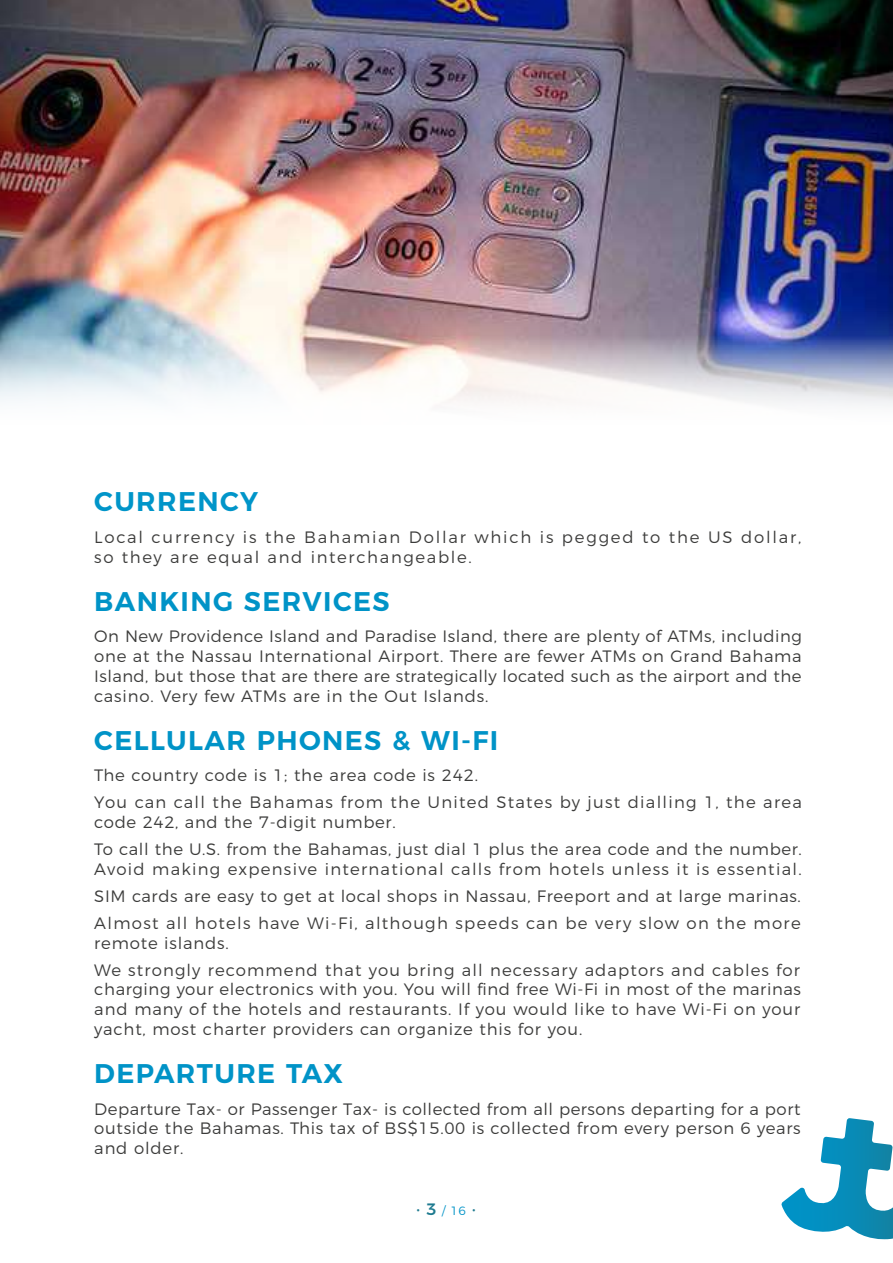
<style>
.page{position:relative;width:893px;height:1263px;background:#fff}
.page>*{position:absolute;margin:0;border:0;box-sizing:border-box;transform-origin:0 0}
.t1{font:600 27px "Montserrat";letter-spacing:.05em;color:#0093c7}
.t2{font:600 27px "Montserrat";letter-spacing:.05em;color:#0095c9}
.t3{font:300 16.5px/19.8px "Montserrat";letter-spacing:.05em;color:#3c3c3b;text-align:justify}
.t4{font:300 16.5px/27px "Montserrat";letter-spacing:.075em;color:#3c3c3b}
.t5{font:300 16.5px/19.8px "Montserrat";letter-spacing:.11em;color:#3c3c3b}
.t6{font:300 16.5px/27px "Montserrat";letter-spacing:.07em;color:#3c3c3b}
.t7{font:500 16.5px "Montserrat";color:#1f7b90}
.s1{font-weight:300;font-size:12px;color:#0093c7}
</style>
<div class="page">
<svg style="left:781px;top:1118px;width:112px;height:122px"></svg>
<img style="left:0;top:0;width:893px;height:307px">
<img style="left:0;top:307px;width:893px;height:99px">
<h1 class="t2" style="left:94px;top:480px;width:165px">CURRENCY</h1>
<p class="t5" style="left:94px;top:526px;width:708px">Local currency is the Bahamian Dollar which is pegged to the US dollar, so they are equal and interchangeable.</p>
<h1 class="t1" style="left:94px;top:579px;width:297px">BANKING SERVICES</h1>
<p class="t3" style="left:94px;top:625px;width:709px">On New Providence Island and Paradise Island, there are plenty of ATMs, including one at the Nassau International Airport. There are fewer ATMs on Grand Bahama Island, but those that are there are strategically located such as the airport and the casino. Very few ATMs are in the Out Islands.</p>
<h1 class="t1" style="left:94px;top:718px;width:406px">CELLULAR PHONES &amp; WI-FI</h1>
<p class="t4" style="left:94px;top:760px;width:709px">The country code is 1; the area code is 242.<br>You can call the Bahamas from the United States by just dialling 1, the area</p>
<p class="t3" style="left:94px;top:807px;width:709px;line-height:27px">code 242, and the 7-digit number.<br>To call the U.S. from the Bahamas, just dial 1 plus the area code and the number.</p>
<p class="t3" style="left:94px;top:854px;width:709px;line-height:27px">Avoid making expensive international calls from hotels unless it is essential.<br>SIM cards are easy to get at local shops in Nassau, Freeport and at large marinas.<br>Almost all hotels have Wi-Fi, although speeds can be very slow on the more</p>
<p class="t6" style="left:94px;top:928px;width:707px">remote islands.<br>We strongly recommend that you bring all necessary adaptors and cables for</p>
<p class="t3" style="left:94px;top:978px;width:708px">charging your electronics with you. You will find free Wi-Fi in most of the marinas and many of the hotels and restaurants. If you would like to have Wi-Fi on your yacht, most charter providers can organize this for you.</p>
<h1 class="t1" style="left:94px;top:1051px;width:250px">DEPARTURE TAX</h1>
<p class="t3" style="left:94px;top:1097px;width:708px">Departure Tax- or Passenger Tax- is collected from all persons departing for a port outside the Bahamas. This tax of BS$15.00 is collected from every person 6 years and older.</p>
<p class="t7" style="left:416px;top:1196px;width:61px">· 3 <span class="s1">/ 16</span> ·</p>
</div>
